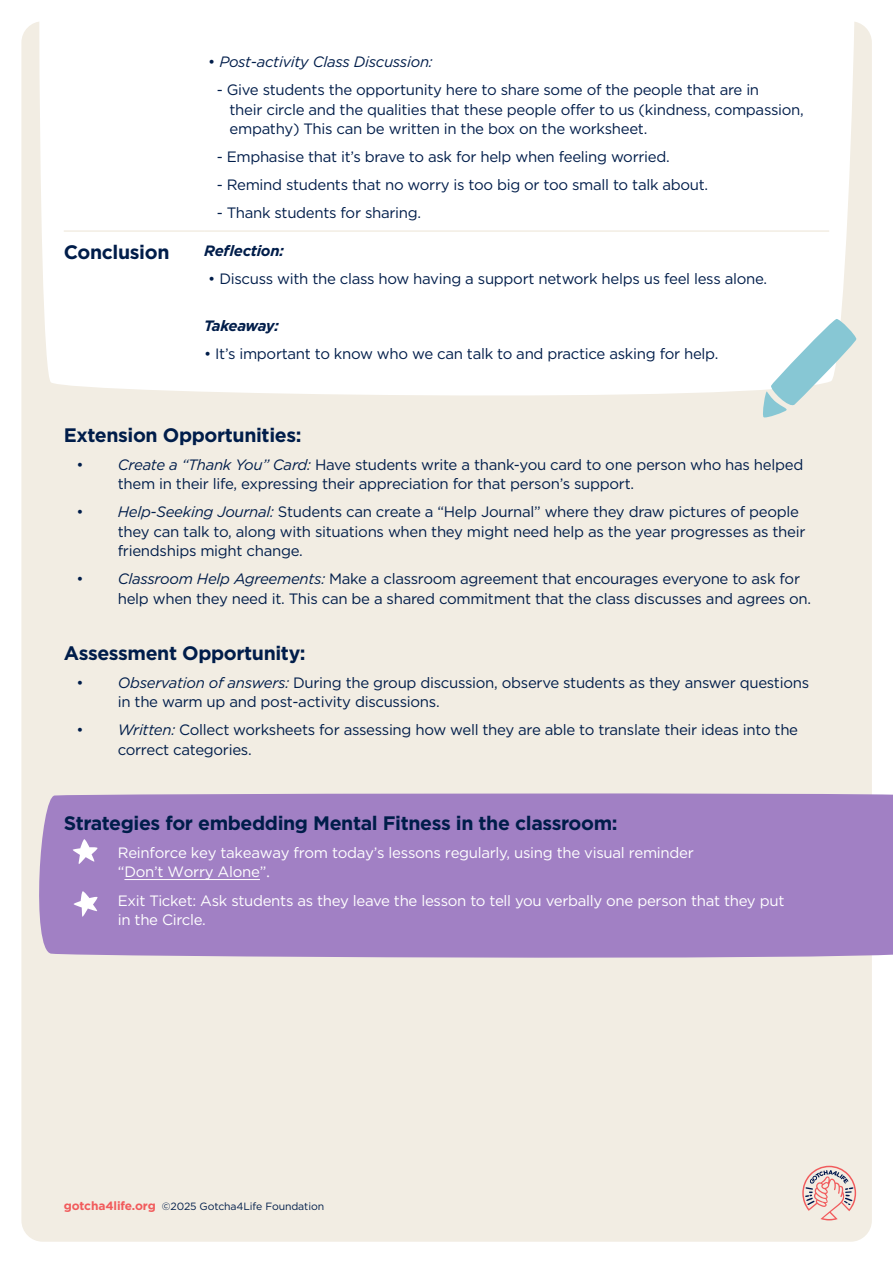
<style>
.page{position:relative;width:893px;height:1263px;background:#fff}
.page>*{position:absolute;margin:0;border:0;box-sizing:border-box;transform-origin:0 0}
.t1{font:700 19.5px "Gotham";letter-spacing:-.02em;color:#001d4a}
.t2{font:15px/19.5px "Gotham";letter-spacing:-.02em;color:#001d4a}
.t3{font:15px/18.8px "Gotham";letter-spacing:-.02em;color:#fff}
.t4{font:italic 15px "Gotham";letter-spacing:-.02em;color:#001d4a}
.t5{font:italic 700 15px "Gotham";letter-spacing:-.02em;color:#001d4a}
.t6{font:italic 700 15px "Gotham";letter-spacing:-.04em;color:#001d4a}
.t7{font:10.5px "Gotham";letter-spacing:-.01em;color:#001d4a}
.s1{font-style:normal}
.s2{font-style:italic}
.s3{font-family:"Myriad Pro"}
.s4{font-weight:700;font-size:12px;color:#f15b5c}
</style>
<div class="page">
<div style="left:21px;top:21px;width:851px;height:1221px;background:#f2ede3;border-radius:21px"></div>
<div style="left:39px;top:793px;width:854px;height:165px;background:#a180c4"></div>
<div style="left:38px;top:21px;width:834px;height:375px;background:#fff"></div>
<svg style="left:802px;top:1166px;width:54px;height:54px"></svg>
<hr style="left:64px;top:230px;width:140px;height:2px;background:#f2ede3">
<hr style="left:204px;top:230px;width:625px;height:2px;background:#f2ede3">
<hr style="left:124px;top:879px;width:136px;height:1px;background:#fff">
<svg style="left:761px;top:319px;width:95px;height:99px"></svg>
<svg style="left:73px;top:839px;width:25px;height:26px"></svg>
<svg style="left:73px;top:891px;width:25px;height:26px"></svg>
<p class="t4" style="left:208px;top:52px;width:226px"><span class="s1">•</span> Post-activity Class Discussion:</p>
<p class="t2" style="left:229px;top:80px;width:576px;text-indent:-13px">- Give students the opportunity here to share some of the people that are in<br>their circle and the qualities that these people offer to us (kindness, compassion, empathy) This can be written in the box on the worksheet.</p>
<p class="t2" style="left:217px;top:147px;width:455px">- Emphasise that it’s brave to ask for help when feeling worried.</p>
<p class="t2" style="left:217px;top:175px;width:493px">- Remind students that no worry is too big or too small to talk about.</p>
<p class="t2" style="left:217px;top:203px;width:206px">- Thank students for sharing.</p>
<h1 class="t1" style="left:64px;top:240px;width:107px">Conclusion</h1>
<p class="t5" style="left:204px;top:241px;width:81px">Reflection:</p>
<p class="t2" style="left:208px;top:268px;width:560px">• Discuss with the class how having a support network helps us feel less alone.</p>
<p class="t6" style="left:204px;top:316px;width:76px">Takeaway:</p>
<p class="t2" style="left:204px;top:344px;width:516px">• It’s important to know who we can talk to and practice asking for help.</p>
<h1 class="t1" style="left:64px;top:422px;width:239px">Extension Opportunities:</h1>
<p class="t2" style="left:118px;top:454px;width:687px;text-indent:-41px">• <span class="s2">Create a “Thank You” Card:</span> Have students write a thank-you card to one person who has helped them in their life, expressing their appreciation for that person’s support.</p>
<p class="t2" style="left:118px;top:502px;width:689px;text-indent:-41px">• <span class="s2">Help-Seeking Journal:</span> Students can create a “Help Journal” where they draw pictures of people they can talk to, along with situations when they might need help as the year progresses as their friendships might change.</p>
<p class="t2" style="left:118px;top:569px;width:695px;text-indent:-41px">• <span class="s2">Classroom Help Agreements:</span> Make a classroom agreement that encourages everyone to ask for help when they need it. This can be a shared commitment that the class discusses and agrees on.</p>
<h1 class="t1" style="left:64px;top:640px;width:243px">Assessment Opportunity:</h1>
<p class="t2" style="left:118px;top:672px;width:693px;text-indent:-41px">• <span class="s2">Observation of answers:</span> During the group discussion, observe students as they answer questions in the warm up and post-activity discussions.</p>
<p class="t2" style="left:118px;top:720px;width:682px;text-indent:-41px">• <span class="s2">Written:</span> Collect worksheets for assessing how well they are able to translate their ideas into the correct categories.</p>
<h1 class="t1" style="left:64px;top:810px;width:555px">Strategies for embedding Mental Fitness in the classroom:</h1>
<p class="t3" style="left:118px;top:843px;width:578px">Reinforce key takeaway from today’s lessons regularly, using the visual reminder “Don’t Worry Alone”<span class="s3">.</span></p>
<p class="t3" style="left:118px;top:890px;width:668px;line-height:19.5px">Exit Ticket: Ask students as they leave the lesson to tell you verbally one person that they put in the Circle.</p>
<p class="t7" style="left:64px;top:1199px;width:262px"><span class="s4">gotcha4life.org</span> ©2025 Gotcha4Life Foundation</p>
</div>
